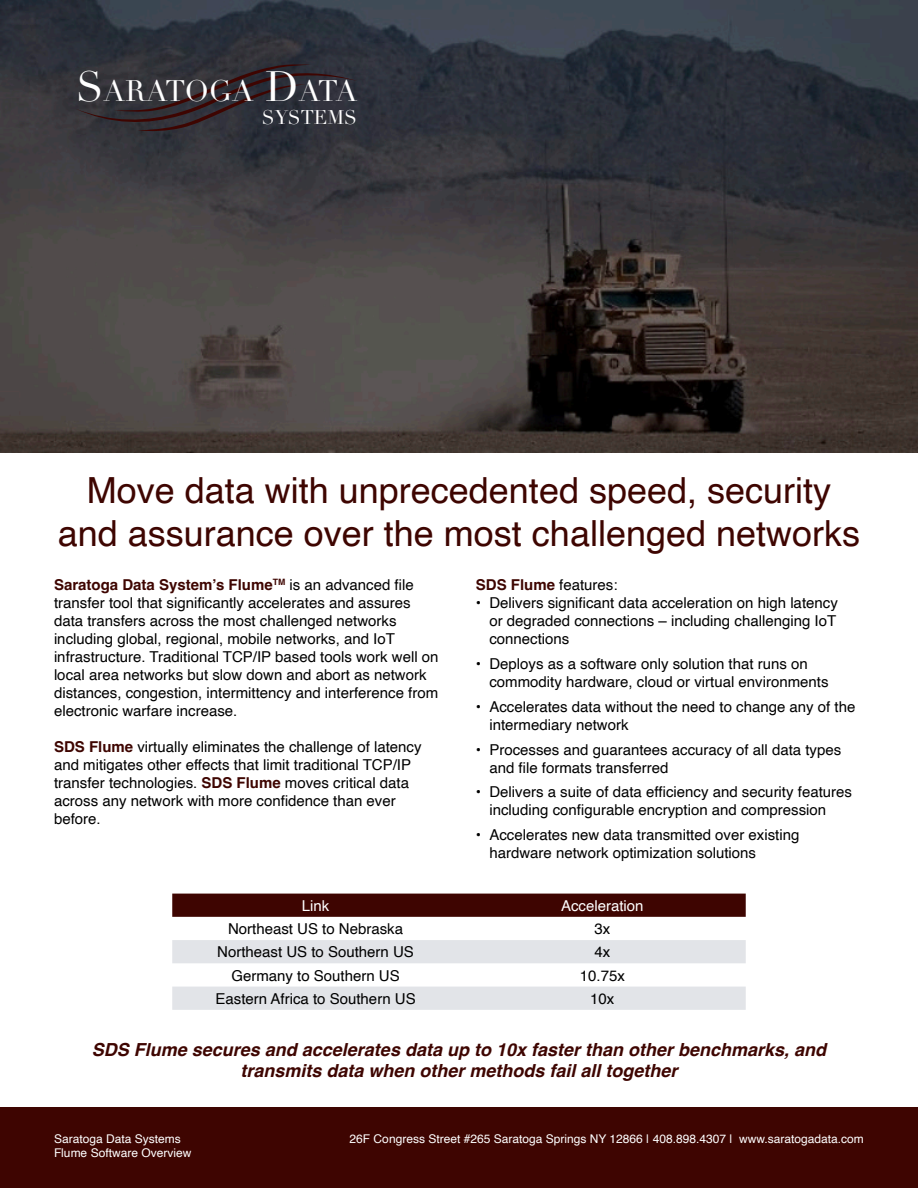
<style>
.page{position:relative;width:918px;height:1188px;background:#fff}
.page>*{position:absolute;margin:0;border:0;box-sizing:border-box;transform-origin:0 0}
.Hero_Style{font:36px/43.2px "Helvetica";color:#3e0501;text-align:center}
.t1{font:28.95px "Didot";letter-spacing:-.005em;color:#fff}
.t2{font:19.35px "Didot";color:#fff}
.bumper{font:italic 700 18px/21.6px "Helvetica";color:#3e0501;text-align:center}
.Table_Text{font:15px/18px "Helvetica";color:#000}
.Table_Header{font:15px "Helvetica";color:#fff}
.t3{font:12px/14.4px "Helvetica";color:#fff}
.s1{font-size:41.4px}
.s2{font-weight:700;color:#3e0501}
</style>
<div class="page">
<img style="left:0;top:0;width:918px;height:453px">
<div style="left:172px;top:894px;width:574px;height:23px;background:#3e0501"></div>
<svg style="left:172px;top:940px;width:574px;height:70px"></svg>
<svg style="left:75px;top:64px;width:283px;height:68px;background:#312e35"></svg>
<div style="left:0;top:1107px;width:918px;height:81px;background:#3e0501"></div>
<p class="t1" style="left:76px;top:74px;width:283px"><span class="s1">S</span>ARATOGA <span class="s1">D</span>ATA</p>
<p class="t2" style="left:262px;top:106px;width:97px">SYSTEMS</p>
<p class="Hero_Style" style="left:58px;top:470px;width:804px">Move data with unprecedented speed, security and assurance over the most challenged networks</p>
<p class="Table_Text" style="left:54px;top:577px;width:386px"><span class="s2">Saratoga Data System’s Flume</span><sup>TM</sup> is an advanced file transfer tool that significantly accelerates and assures data transfers across the most challenged networks including global, regional, mobile networks, and IoT infrastructure. Traditional TCP/IP based tools work well on local area networks but slow down and abort as network distances, congestion, intermittency and interference from electronic warfare increase.</p>
<p class="Table_Text" style="left:54px;top:739px;width:369px"><span class="s2">SDS Flume</span> virtually eliminates the challenge of latency and mitigates other effects that limit traditional TCP/IP transfer technologies. <span class="s2">SDS Flume</span> moves critical data across any network with more confidence than ever before.</p>
<p class="Table_Text" style="left:476px;top:577px;width:143px"><span class="s2">SDS Flume</span> features:</p>
<p class="Table_Text" style="left:489px;top:595px;width:350px;text-align:justify;text-indent:-14px">• Delivers significant data acceleration on high latency or degraded connections – including challenging IoT connections</p>
<p class="Table_Text" style="left:489px;top:655px;width:341px;text-indent:-14px">• Deploys as a software only solution that runs on commodity hardware, cloud or virtual environments</p>
<p class="Table_Text" style="left:489px;top:698px;width:368px;text-indent:-14px">• Accelerates data without the need to change any of the intermediary network</p>
<p class="Table_Text" style="left:489px;top:741px;width:353px;text-indent:-14px">• Processes and guarantees accuracy of all data types and file formats transferred</p>
<p class="Table_Text" style="left:489px;top:784px;width:364px;text-indent:-14px">• Delivers a suite of data efficiency and security features including configurable encryption and compression</p>
<p class="Table_Text" style="left:489px;top:826px;width:312px;text-indent:-14px">• Accelerates new data transmitted over existing hardware network optimization solutions</p>
<p class="Table_Header" style="left:302px;top:894px;width:29px">Link</p>
<p class="Table_Header" style="left:561px;top:894px;width:84px">Acceleration</p>
<p class="Table_Text" style="left:228px;top:920px;width:177px">Northeast US to Nebraska</p>
<p class="Table_Text" style="left:594px;top:920px;width:17px">3x</p>
<p class="Table_Text" style="left:217px;top:944px;width:198px">Northeast US to Southern US</p>
<p class="Table_Text" style="left:594px;top:944px;width:17px">4x</p>
<p class="Table_Text" style="left:231px;top:967px;width:170px">Germany to Southern US</p>
<p class="Table_Text" style="left:580px;top:967px;width:47px">10.75x</p>
<p class="Table_Text" style="left:216px;top:990px;width:202px">Eastern Africa to Southern US</p>
<p class="Table_Text" style="left:590px;top:990px;width:26px">10x</p>
<p class="bumper" style="left:92px;top:1040px;width:736px">SDS Flume secures and accelerates data up to 10x faster than other benchmarks, and transmits data when other methods fail all together</p>
<p class="t3" style="left:54px;top:1132px;width:139px">Saratoga Data Systems<br>Flume Software Overview</p>
<p class="t3" style="left:350px;top:1132px;width:516px">26F Congress Street #265 Saratoga Springs NY 12866 | 408.898.4307 | www.saratogadata.com</p>
</div>
